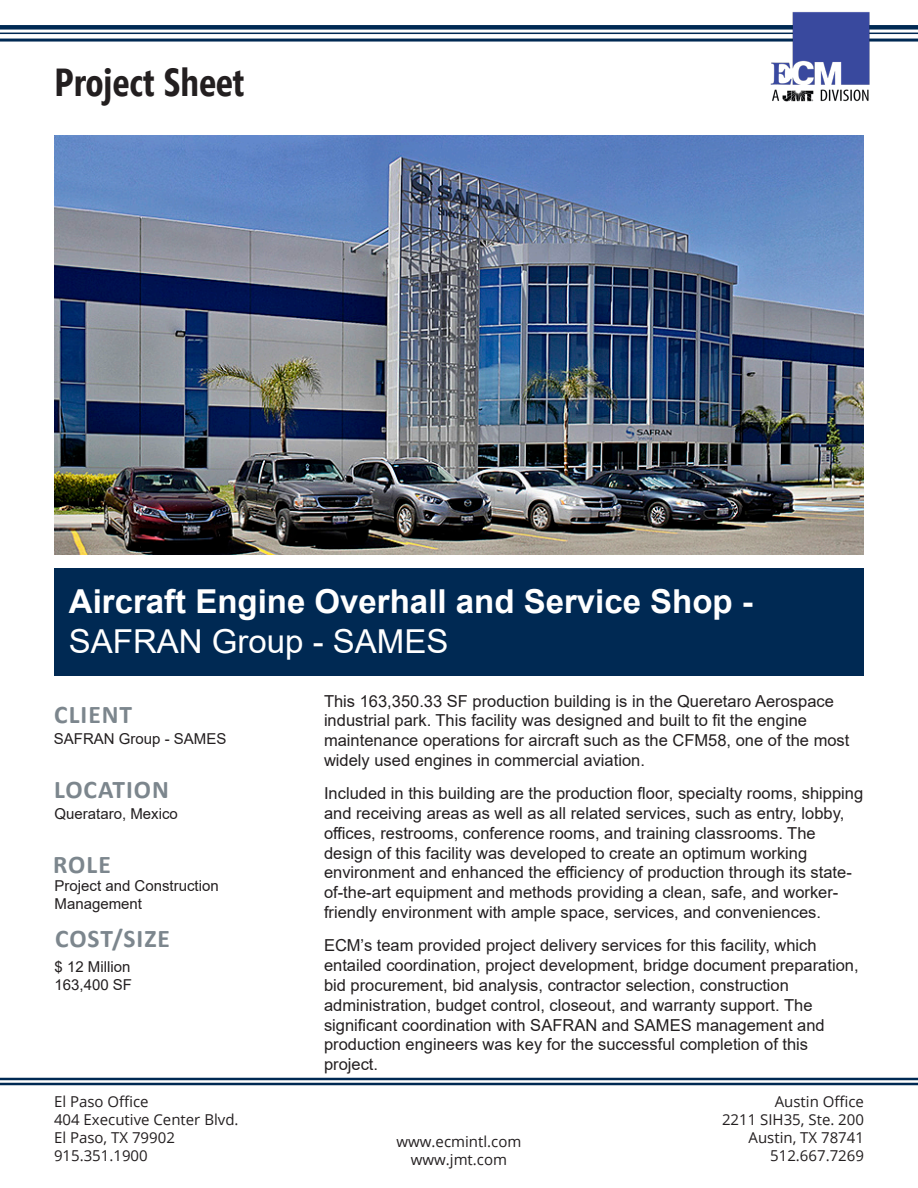
<style>
.page{position:relative;width:918px;height:1188px;background:#fff}
.page>*{position:absolute;margin:0;border:0;box-sizing:border-box;transform-origin:0 0}
.t1{font:700 39px "Segoe Condensed";color:#231f20}
.t2{font:700 33px "Arial";color:#fff}
.t3{font:33px "Arial";color:#fff}
.t4{font:700 25.5px "Calibri";letter-spacing:.04em;color:#7c868d}
.t5{font:16.5px/19.8px "Arial";color:#231f20}
.t6{font:15px/18px "Open Sans";color:#231f20}
.t7{font:15px/18px "Arial";color:#231f20}
</style>
<div class="page">
<hr style="left:0;top:1078px;width:918px;height:2px;background:#002953">
<hr style="left:0;top:1083px;width:918px;height:2px;background:#002953">
<div style="left:55px;top:568px;width:809px;height:108px;background:#002953"></div>
<div style="left:0;top:25px;width:918px;height:5px;background:#002953"></div>
<hr style="left:0;top:33px;width:918px;height:1px;background:#002953">
<hr style="left:0;top:39px;width:918px;height:3px;background:#002953">
<img style="left:768px;top:12px;width:104px;height:89px">
<img style="left:54px;top:135px;width:810px;height:419px">
<h1 class="t1" style="left:55px;top:58px;width:191px">Project Sheet</h1>
<h2 class="t2" style="left:69px;top:578px;width:686px">Aircraft Engine Overhall and Service Shop -</h2>
<h2 class="t3" style="left:69px;top:619px;width:381px">SAFRAN Group - SAMES</h2>
<p class="t5" style="left:324px;top:691px;width:527px">This 163,350.33 SF production building is in the Queretaro Aerospace industrial park. This facility was designed and built to fit the engine maintenance operations for aircraft such as the CFM58, one of the most widely used engines in commercial aviation.</p>
<p class="t5" style="left:324px;top:783px;width:541px">Included in this building are the production floor, specialty rooms, shipping and receiving areas as well as all related services, such as entry, lobby, offices, restrooms, conference rooms, and training classrooms. The design of this facility was developed to create an optimum working environment and enhanced the efficiency of production through its state&shy;of-the-art equipment and methods providing a clean, safe, and worker&shy;friendly environment with ample space, services, and conveniences.</p>
<p class="t5" style="left:324px;top:936px;width:536px">ECM’s team provided project delivery services for this facility, which entailed coordination, project development, bridge document preparation, bid procurement, bid analysis, contractor selection, construction administration, budget control, closeout, and warranty support. The significant coordination with SAFRAN and SAMES management and production engineers was key for the successful completion of this project.</p>
<h3 class="t4" style="left:54px;top:696px;width:79px">CLIENT</h3>
<p class="t7" style="left:54px;top:730px;width:174px">SAFRAN Group - SAMES</p>
<h3 class="t4" style="left:54px;top:771px;width:116px">LOCATION</h3>
<p class="t7" style="left:55px;top:805px;width:125px">Querataro, Mexico</p>
<h3 class="t4" style="left:53px;top:846px;width:59px">ROLE</h3>
<p class="t7" style="left:55px;top:876px;width:166px">Project and Construction<br>Management</p>
<h3 class="t4" style="left:55px;top:921px;width:116px">COST/SIZE</h3>
<p class="t7" style="left:55px;top:957px;width:79px">$ 12 Million<br>163,400 SF</p>
<p class="t6" style="left:54px;top:1092px;width:186px">El Paso Office<br>404 Executive Center Blvd.<br>El Paso, TX 79902<br>915.351.1900</p>
<p class="t6" style="left:722px;top:1092px;width:144px;text-align:right">Austin Office<br>2211 SIH35, Ste. 200<br>Austin, TX 78741<br>512.667.7269</p>
<p class="t6" style="left:397px;top:1132px;width:126px;text-align:center">www.ecmintl.com www.jmt.com</p>
</div>
